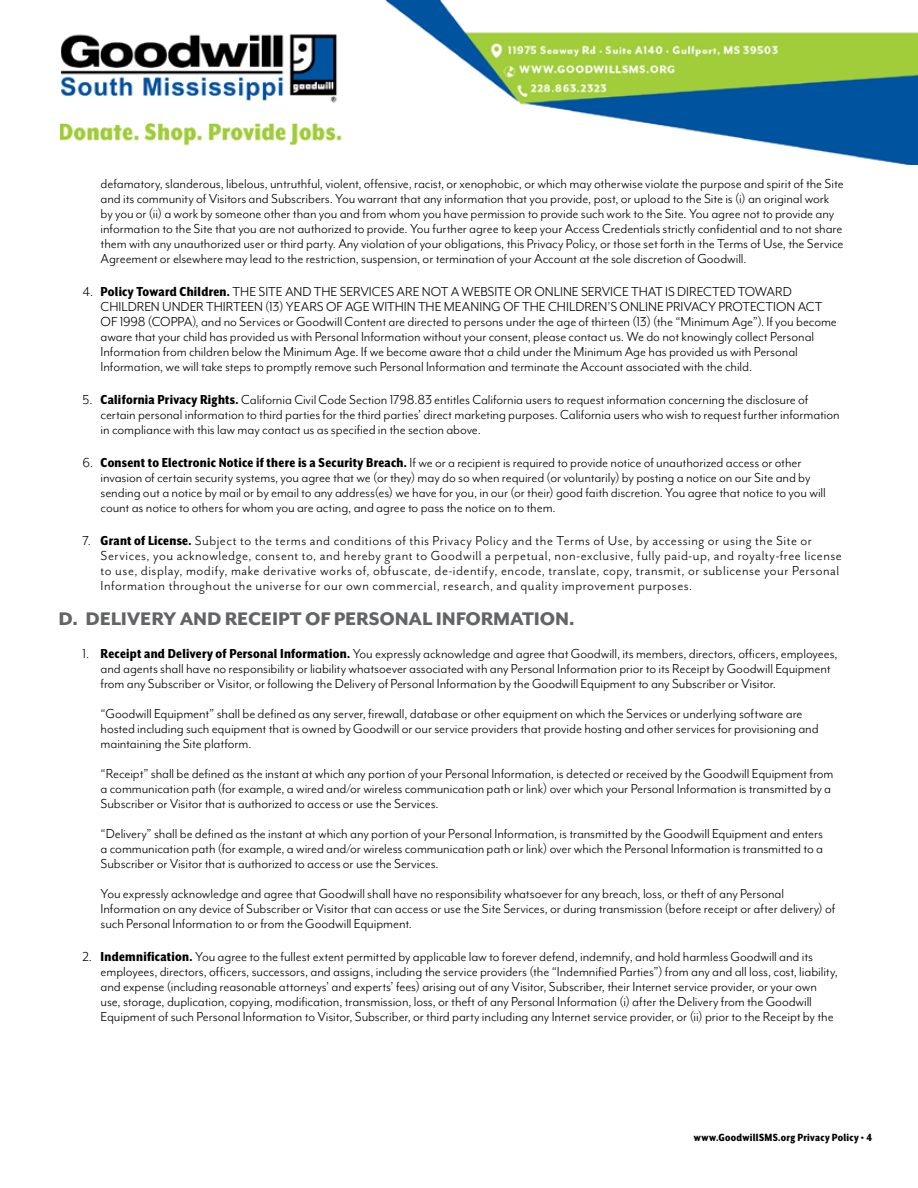
<style>
.page{position:relative;width:918px;height:1188px;background:#fff}
.page>*{position:absolute;margin:0;border:0;box-sizing:border-box;transform-origin:0 0}
.t1{font:800 21px "Mr Eaves Mod OT";letter-spacing:-.005em;color:#636466}
.t2{font:15px/15px "Mr Eaves Mod OT";letter-spacing:-.005em;color:#000}
.t3{font:15px/15px "Mr Eaves San OT";letter-spacing:.03em;color:#000}
.t4{font:800 12px "Mr Eaves XL San Nar OT";letter-spacing:.025em;color:#000}
.s1{font-family:"Mr Eaves XL San Nar OT";font-weight:800}
.s2{font-family:"Mr Eaves Mod OT"}
</style>
<div class="page">
<img style="left:60px;top:0;width:858px;height:164px">
<p class="t2" style="left:101px;top:176px;width:745px">defamatory, slanderous, libelous, untruthful, violent, offensive, racist, or xenophobic, or which may otherwise violate the purpose and spirit of the Site and its community of Visitors and Subscribers. You warrant that any information that you provide, post, or upload to the Site is (i) an original work by you or (ii) a work by someone other than you and from whom you have permission to provide such work to the Site. You agree not to provide any information to the Site that you are not authorized to provide. You further agree to keep your Access Credentials strictly confidential and to not share them with any unauthorized user or third party. Any violation of your obligations, this Privacy Policy, or those set forth in the Terms of Use, the Service Agreement or elsewhere may lead to the restriction, suspension, or termination of your Account at the sole discretion of Goodwill.</p>
<p class="t2" style="left:101px;top:284px;width:738px;text-indent:-18px">4. <span class="s1">Policy Toward Children.</span> THE SITE AND THE SERVICES ARE NOT A WEBSITE OR ONLINE SERVICE THAT IS DIRECTED TOWARD CHILDREN UNDER THIRTEEN (13) YEARS OF AGE WITHIN THE MEANING OF THE CHILDREN’S ONLINE PRIVACY PROTECTION ACT OF 1998 (COPPA), and no Services or Goodwill Content are directed to persons under the age of thirteen (13) (the “Minimum Age”). If you become aware that your child has provided us with Personal Information without your consent, please contact us. We do not knowingly collect Personal Information from children below the Minimum Age. If we become aware that a child under the Minimum Age has provided us with Personal Information, we will take steps to promptly remove such Personal Information and terminate the Account associated with the child.</p>
<p class="t2" style="left:101px;top:392px;width:741px;text-indent:-18px">5. <span class="s1">California Privacy Rights.</span> California Civil Code Section 1798.83 entitles California users to request information concerning the disclosure of certain personal information to third parties for the third parties’ direct marketing purposes. California users who wish to request further information in compliance with this law may contact us as specified in the section above.</p>
<p class="t2" style="left:101px;top:455px;width:727px;text-indent:-18px">6. <span class="s1">Consent to Electronic Notice if there is a Security Breach.</span> If we or a recipient is required to provide notice of unauthorized access or other invasion of certain security systems, you agree that we (or they) may do so when required (or voluntarily) by posting a notice on our Site and by sending out a notice by mail or by email to any address(es) we have for you, in our (or their) good faith discretion. You agree that notice to you will count as notice to others for whom you are acting, and agree to pass the notice on to them.</p>
<p class="t3" style="left:101px;top:533px;width:743px;text-indent:-18px"><span class="s2">7.</span> <span class="s1">Grant of License.</span> Subject to the terms and conditions of this Privacy Policy and the Terms of Use, by accessing or using the Site or Services, you acknowledge, consent to, and hereby grant to Goodwill a perpetual, non-exclusive, fully paid-up, and royalty-free license to use, display, modify, make derivative works of, obfuscate, de-identify, encode, translate, copy, transmit, or sublicense your Personal Information throughout the universe for our own commercial, research, and quality improvement purposes.</p>
<h1 class="t1" style="left:59px;top:606px;width:518px">D. DELIVERY AND RECEIPT OF PERSONAL INFORMATION.</h1>
<p class="t2" style="left:101px;top:646px;width:739px;text-indent:-18px">1. <span class="s1">Receipt and Delivery of Personal Information.</span> You expressly acknowledge and agree that Goodwill, its members, directors, officers, employees, and agents shall have no responsibility or liability whatsoever associated with any Personal Information prior to its Receipt by Goodwill Equipment from any Subscriber or Visitor, or following the Delivery of Personal Information by the Goodwill Equipment to any Subscriber or Visitor.</p>
<p class="t2" style="left:101px;top:706px;width:720px">“Goodwill Equipment” shall be defined as any server, firewall, database or other equipment on which the Services or underlying software are hosted including such equipment that is owned by Goodwill or our service providers that provide hosting and other services for provisioning and maintaining the Site platform.</p>
<p class="t2" style="left:101px;top:766px;width:734px">“Receipt” shall be defined as the instant at which any portion of your Personal Information, is detected or received by the Goodwill Equipment from a communication path (for example, a wired and/or wireless communication path or link) over which your Personal Information is transmitted by a<br>Subscriber or Visitor that is authorized to access or use the Services.</p>
<p class="t2" style="left:101px;top:826px;width:724px;text-align:justify">“Delivery” shall be defined as the instant at which any portion of your Personal Information, is transmitted by the Goodwill Equipment and enters a communication path (for example, a wired and/or wireless communication path or link) over which the Personal Information is transmitted to a Subscriber or Visitor that is authorized to access or use the Services.</p>
<p class="t2" style="left:101px;top:886px;width:736px">You expressly acknowledge and agree that Goodwill shall have no responsibility whatsoever for any breach, loss, or theft of any Personal<br>Information on any device of Subscriber or Visitor that can access or use the Site Services, or during transmission (before receipt or after delivery) of such Personal Information to or from the Goodwill Equipment.</p>
<p class="t2" style="left:101px;top:949px;width:739px;text-indent:-18px">2. <span class="s1">Indemnification.</span> You agree to the fullest extent permitted by applicable law to forever defend, indemnify, and hold harmless Goodwill and its employees, directors, officers, successors, and assigns, including the service providers (the “Indemnified Parties”) from any and all loss, cost, liability, and expense (including reasonable attorneys’ and experts’ fees) arising out of any Visitor, Subscriber, their Internet service provider, or your own use, storage, duplication, copying, modification, transmission, loss, or theft of any Personal Information (i) after the Delivery from the Goodwill Equipment of such Personal Information to Visitor, Subscriber, or third party including any Internet service provider, or (ii) prior to the Receipt by the</p>
<p class="t4" style="left:694px;top:1130px;width:180px">www.GoodwillSMS.org Privacy Policy • 4</p>
</div>
